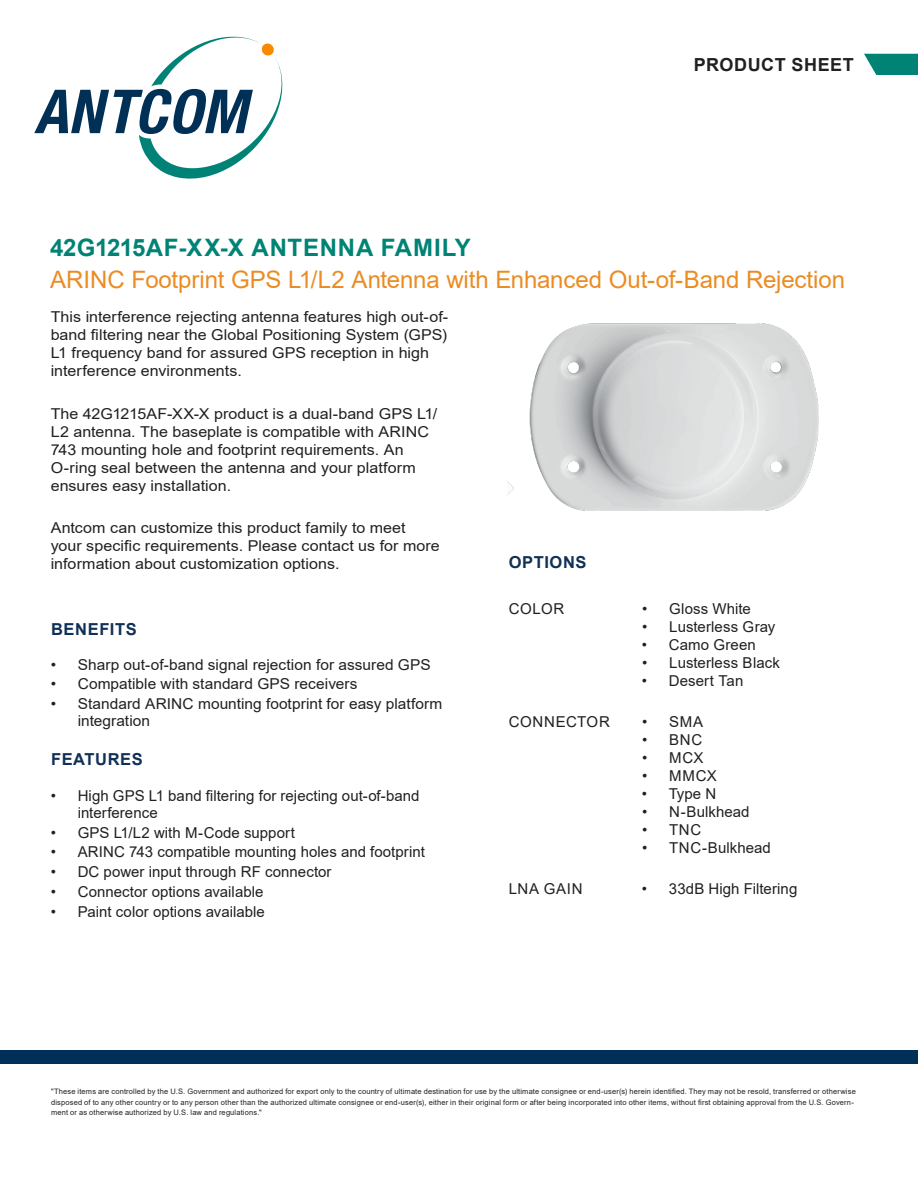
<style>
.page{position:relative;width:918px;height:1188px;background:#fff}
.page>*{position:absolute;margin:0;border:0;box-sizing:border-box;transform-origin:0 0}
.t1{font:24px "Arial";letter-spacing:-.005em;color:#eb8c23}
.t2{font:700 24px "Arial";letter-spacing:.025em;color:#008375}
.t3{font:700 18px "Arial";letter-spacing:.03em;color:#231f20}
.t4{font:700 16.5px "Arial";letter-spacing:.035em;color:#113056}
.t5{font:15px/16.5px "Arial";letter-spacing:.005em;color:#231f20}
.t6{font:15px/18px "Arial";letter-spacing:.005em;color:#231f20;scale:1.07 1}
.t7{font:15px "Arial";letter-spacing:.045em;color:#231f20}
.t8{font:7.5px/10.5px "Arial";letter-spacing:.02em;color:#231f20}
</style>
<div class="page">
<svg style="left:864px;top:54px;width:54px;height:21px"></svg>
<svg style="left:34px;top:37px;width:248px;height:142px"></svg>
<div style="left:0;top:1050px;width:918px;height:14px;background:#003057"></div>
<img style="left:508px;top:324px;width:311px;height:186px">
<p class="t3" style="left:694px;top:52px;width:161px">PRODUCT SHEET</p>
<h1 class="t2" style="left:50px;top:231px;width:422px">42G1215AF-XX-X ANTENNA FAMILY</h1>
<h1 class="t1" style="left:50px;top:263px;width:797px">ARINC Footprint GPS L1/L2 Antenna with Enhanced Out-of-Band Rejection</h1>
<p class="t6" style="left:51px;top:308px;width:373px">This interference rejecting antenna features high out-of&shy;band filtering near the Global Positioning System (GPS)<br>L1 frequency band for assured GPS reception in high interference environments.</p>
<p class="t6" style="left:51px;top:405px;width:363px">The 42G1215AF-XX-X product is a dual-band GPS L1/ L2 antenna. The baseplate is compatible with ARINC 743 mounting hole and footprint requirements. An O-ring seal between the antenna and your platform ensures easy installation.</p>
<p class="t6" style="left:51px;top:519px;width:365px">Antcom can customize this product family to meet your specific requirements. Please contact us for more information about customization options.</p>
<p class="t4" style="left:51px;top:617px;width:87px">BENEFITS</p>
<p class="t5" style="left:51px;top:656px;width:382px">• Sharp out-of-band signal rejection for assured GPS</p>
<p class="t5" style="left:51px;top:676px;width:308px">• Compatible with standard GPS receivers</p>
<p class="t5" style="left:78px;top:695px;width:366px;text-indent:-27px">• Standard ARINC mounting footprint for easy platform integration</p>
<p class="t4" style="left:51px;top:748px;width:93px">FEATURES</p>
<p class="t5" style="left:78px;top:788px;width:343px;text-indent:-27px">• High GPS L1 band filtering for rejecting out-of-band interference</p>
<p class="t5" style="left:51px;top:824px;width:246px">• GPS L1/L2 with M-Code support</p>
<p class="t5" style="left:51px;top:844px;width:376px">• ARINC 743 compatible mounting holes and footprint</p>
<p class="t5" style="left:51px;top:863px;width:282px">• DC power input through RF connector</p>
<p class="t5" style="left:51px;top:883px;width:214px">• Connector options available</p>
<p class="t5" style="left:51px;top:903px;width:216px">• Paint color options available</p>
<p class="t4" style="left:509px;top:551px;width:79px">OPTIONS</p>
<p class="t5" style="left:509px;top:601px;width:57px">COLOR</p>
<p class="t5" style="left:642px;top:601px;width:110px">• Gloss White</p>
<p class="t5" style="left:642px;top:619px;width:135px">• Lusterless Gray</p>
<p class="t5" style="left:642px;top:637px;width:115px">• Camo Green</p>
<p class="t5" style="left:642px;top:655px;width:139px">• Lusterless Black</p>
<p class="t5" style="left:642px;top:673px;width:103px">• Desert Tan</p>
<p class="t7" style="left:509px;top:711px;width:103px">CONNECTOR</p>
<p class="t5" style="left:642px;top:713px;width:62px">• SMA</p>
<p class="t5" style="left:642px;top:731px;width:62px">• BNC</p>
<p class="t5" style="left:642px;top:749px;width:63px">• MCX</p>
<p class="t5" style="left:642px;top:767px;width:76px">• MMCX</p>
<p class="t5" style="left:642px;top:785px;width:76px">• Type N</p>
<p class="t5" style="left:642px;top:803px;width:109px">• N-Bulkhead</p>
<p class="t5" style="left:642px;top:821px;width:61px">• TNC</p>
<p class="t5" style="left:642px;top:839px;width:130px">• TNC-Bulkhead</p>
<p class="t5" style="left:509px;top:880px;width:75px">LNA GAIN</p>
<p class="t5" style="left:642px;top:880px;width:157px">• 33dB High Filtering</p>
<p class="t8" style="left:51px;top:1086px;width:806px">"These items are controlled by the U.S. Government and authorized for export only to the country of ultimate destination for use by the ultimate consignee or end-user(s) herein identified. They may not be resold, transferred or otherwise disposed of to any other country or to any person other than the authorized ultimate consignee or end-user(s), either in their original form or after being incorporated into other items, without first obtaining approval from the U.S. Govern&shy;ment or as otherwise authorized by U.S. law and regulations."</p>
</div>
